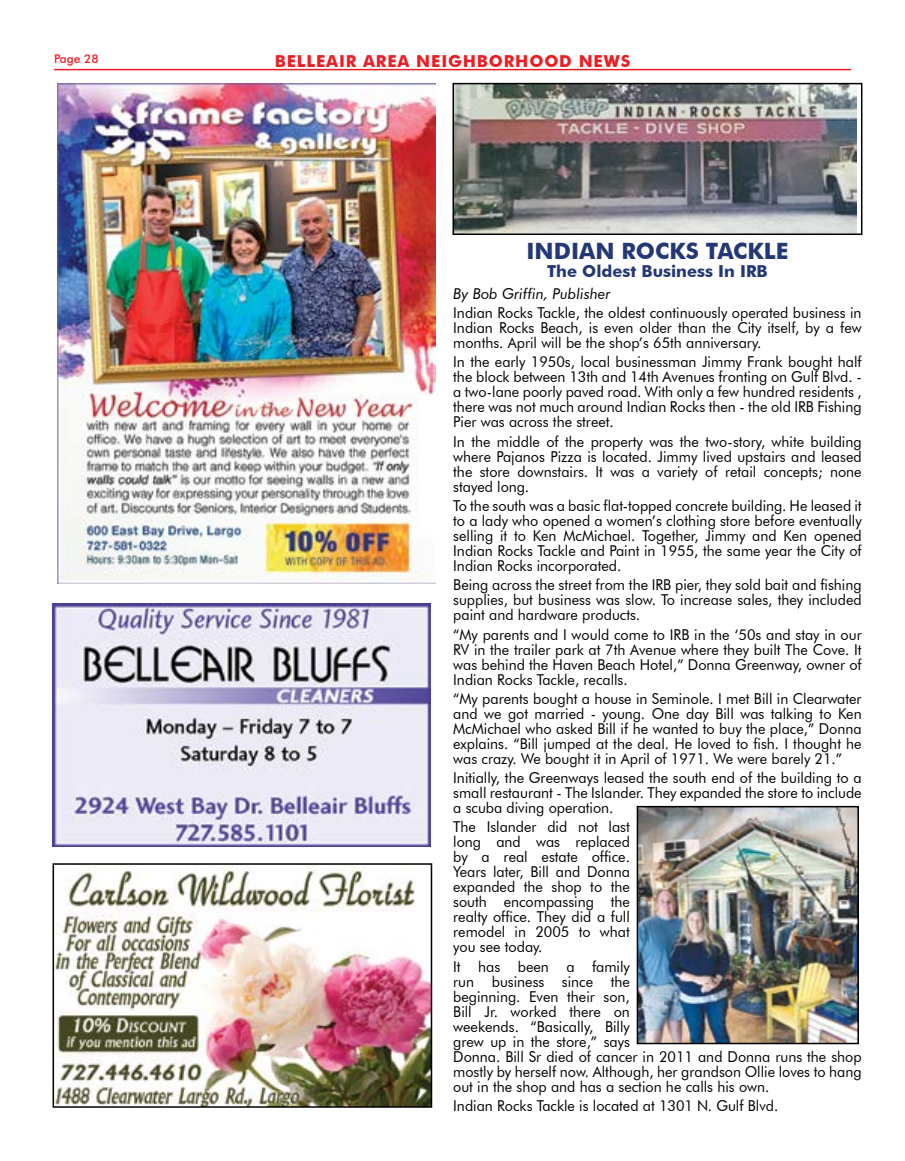
<style>
.page{position:relative;width:905px;height:1161px;background:#fff}
.page>*{position:absolute;margin:0;border:0;box-sizing:border-box;transform-origin:0 0}
.t1{font:700 22.5px "Futura BT";color:#253876}
.t2{font:700 16.5px "Futura BT";letter-spacing:.05em;color:#ed1d24}
.t3{font:700 16.5px "Futura BT";color:#253876}
.t4{font:15px/15px "Futura BT";color:#000;text-align:justify;scale:.96 1}
.t5{font:italic 15px "Futura BT";color:#000}
.t6{font:500 12px "Futura BT";color:#ed1d24}
</style>
<div class="page">
<hr style="left:54px;top:69px;width:796px;height:1px;background:#ed1d24">
<img style="left:56px;top:866px;width:373px;height:239px">
<div style="left:53px;top:863px;width:379px;height:245px;border:2px solid #000"></div>
<img style="left:53px;top:603px;width:378px;height:243px">
<img style="left:57px;top:84px;width:378px;height:499px">
<img style="left:455px;top:86px;width:401px;height:146px">
<div style="left:452px;top:83px;width:410px;height:152px;border:2px solid #000"></div>
<img style="left:639px;top:809px;width:216px;height:232px">
<div style="left:636px;top:806px;width:222px;height:238px;border:2px solid #000"></div>
<p class="t6" style="left:54px;top:52px;width:46px">Page 28</p>
<p class="t2" style="left:275px;top:51px;width:357px">BELLEAIR AREA NEIGHBORHOOD NEWS</p>
<h1 class="t1" style="left:526px;top:237px;width:263px">INDIAN ROCKS TACKLE</h1>
<p class="t3" style="left:547px;top:261px;width:222px">The Oldest Business In IRB</p>
<p class="t5" style="left:453px;top:284px;width:159px">By Bob Griffin, Publisher</p>
<p class="t4" style="left:453px;top:305px;width:427px">Indian Rocks Tackle, the oldest continuously operated business in Indian Rocks Beach, is even older than the City itself, by a few months. April will be the shop’s 65th anniversary.</p>
<p class="t4" style="left:453px;top:354px;width:427px">In the early 1950s, local businessman Jimmy Frank bought half the block between 13th and 14th Avenues fronting on Gulf Blvd. - a two-lane poorly paved road. With only a few hundred residents , there was not much around Indian Rocks then - the old IRB Fishing Pier was across the street.</p>
<p class="t4" style="left:453px;top:434px;width:427px">In the middle of the property was the two-story, white building where Pajanos Pizza is located. Jimmy lived upstairs and leased the store downstairs. It was a variety of retail concepts; none stayed long.</p>
<p class="t4" style="left:453px;top:498px;width:427px">To the south was a basic flat-topped concrete building. He leased it to a lady who opened a women’s clothing store before eventually selling it to Ken McMichael. Together, Jimmy and Ken opened Indian Rocks Tackle and Paint in 1955, the same year the City of Indian Rocks incorporated.</p>
<p class="t4" style="left:453px;top:577px;width:427px">Being across the street from the IRB pier, they sold bait and fishing supplies, but business was slow. To increase sales, they included paint and hardware products.</p>
<p class="t4" style="left:453px;top:627px;width:427px">“My parents and I would come to IRB in the ‘50s and stay in our RV in the trailer park at 7th Avenue where they built The Cove. It was behind the Haven Beach Hotel,” Donna Greenway, owner of Indian Rocks Tackle, recalls.</p>
<p class="t4" style="left:453px;top:691px;width:427px">“My parents bought a house in Seminole. I met Bill in Clearwater and we got married - young. One day Bill was talking to Ken McMichael who asked Bill if he wanted to buy the place,” Donna explains. “Bill jumped at the deal. He loved to fish. I thought he was crazy. We bought it in April of 1971. We were barely 21.”</p>
<p class="t4" style="left:453px;top:770px;width:427px">Initially, the Greenways leased the south end of the building to a small restaurant - The Islander. They expanded the store to include a scuba diving operation.</p>
<p class="t4" style="left:453px;top:820px;width:185px">The Islander did not last long and was replaced by a real estate office.<br>Years later, Bill and Donna expanded the shop to the south encompassing the realty office. They did a full remodel in 2005 to what you see today.</p>
<p class="t4" style="left:453px;top:959px;width:427px;text-align:left">It has been a family<br>run business since the<br>beginning. Even their son,<br>Bill Jr. worked there on<br>weekends. “Basically, Billy<br>grew up in the store,” says<br>Donna. Bill Sr died of cancer in 2011 and Donna runs the shop mostly by herself now. Although, her grandson Ollie loves to hang out in the shop and has a section he calls his own.</p>
<p class="t4" style="left:453px;top:1098px;width:340px">Indian Rocks Tackle is located at 1301 N. Gulf Blvd.</p>
</div>
